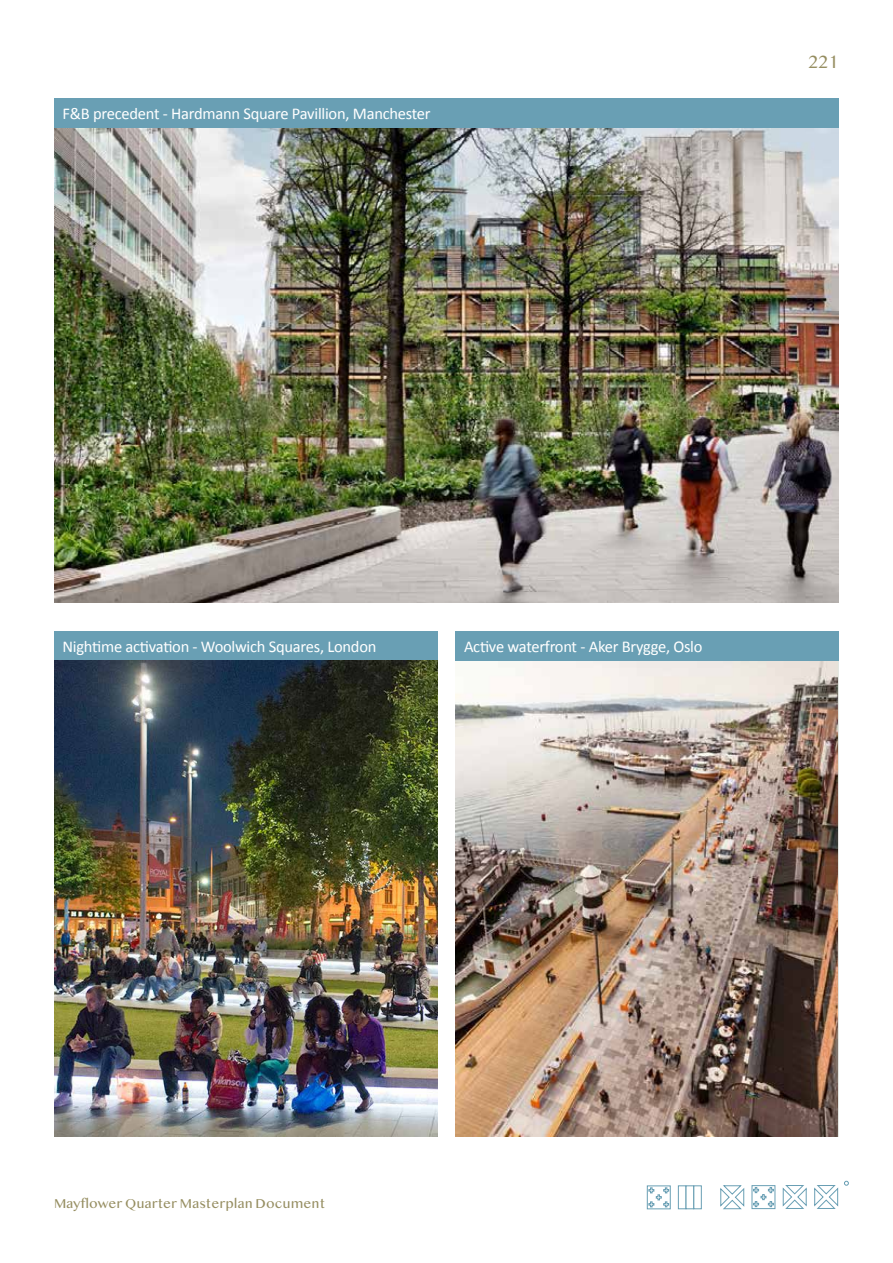
<style>
.page{position:relative;width:893px;height:1263px;background:#fff}
.page>*{position:absolute;margin:0;border:0;box-sizing:border-box;transform-origin:0 0}
.t1{font:16.5px "Calibri";letter-spacing:-.015em;color:#fff}
.t2{font:16.5px "Bangla MN";color:#968e61}
.t3{font:12px "Bangla MN";color:#968e61}
</style>
<div class="page">
<div style="left:678px;top:1186px;width:8px;height:23px;border:1px solid #699fb4"></div>
<div style="left:686px;top:1186px;width:8px;height:23px;background:#fff;border:1px solid #699fb4"></div>
<svg style="left:720px;top:1185px;width:24px;height:24px"></svg>
<div style="left:752px;top:1185px;width:23px;height:24px;border:1px solid #699fb4"></div>
<svg style="left:753px;top:1187px;width:21px;height:20px"></svg>
<svg style="left:783px;top:1185px;width:23px;height:24px"></svg>
<svg style="left:814px;top:1185px;width:24px;height:24px"></svg>
<div style="left:647px;top:1186px;width:23px;height:23px;border:1px solid #699fb4"></div>
<svg style="left:649px;top:1187px;width:20px;height:20px"></svg>
<svg style="left:844px;top:1181px;width:4px;height:4px"></svg>
<div style="left:54px;top:631px;width:383px;height:30px;background:#699fb4"></div>
<img style="left:54px;top:661px;width:383px;height:475px">
<img style="left:455px;top:661px;width:383px;height:475px">
<div style="left:455px;top:631px;width:384px;height:30px;background:#699fb4"></div>
<img style="left:54px;top:127px;width:785px;height:476px">
<div style="left:54px;top:98px;width:785px;height:29px;background:#699fb4"></div>
<p class="t1" style="left:63px;top:102px;width:370px">F&amp;B precedent - Hardmann Square Pavillion, Manchester</p>
<p class="t2" style="left:808px;top:51px;width:32px">221</p>
<p class="t1" style="left:63px;top:635px;width:315px">Nightime activation - Woolwich Squares, London</p>
<p class="t1" style="left:464px;top:635px;width:240px">Active waterfront - Aker Brygge, Oslo</p>
<p class="t3" style="left:54px;top:1195px;width:273px">Mayflower Quarter Masterplan Document</p>
</div>
